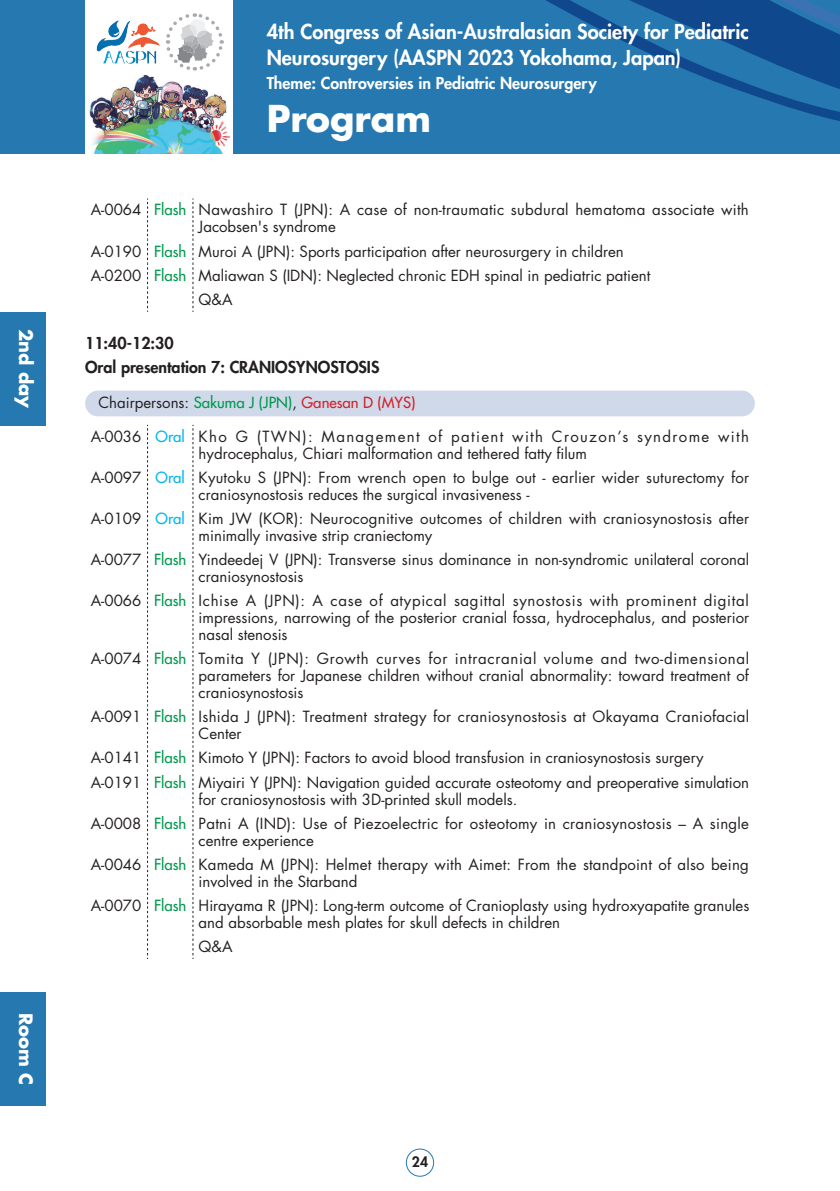
<style>
.page{position:relative;width:840px;height:1191px;background:#fff}
.page>*{position:absolute;margin:0;border:0;box-sizing:border-box;transform-origin:0 0}
.t1{font:700 36px "Futura Std";color:#fff}
.t2{font:800 20px/26px "Futura Std";color:#fff}
.t3{font:700 18px "Futura Std";color:#fff}
.t4{font:800 16px "Futura Std";color:#231f20}
.t5{font:800 16px "Futura Std";color:#fff}
.表_基本{font:15px/17px "Futura Std";color:#231f20}
.表_基本-2{font:15px/17px "Futura Std";letter-spacing:.02em;color:#231f20}
.表_基本-3{font:500 15px "Futura Std";color:#00994e}
.Chair{font:15px "Futura Std";color:#231f20}
.表_基本-4{font:500 15px "Futura Std";color:#00b6f0}
.t6{font:800 14px "Futura Std";color:#231f20}
.s1{font-weight:500;color:#00994e}
.s2{font-weight:500;color:#d1232a}
</style>
<div class="page">
<div style="left:0;top:0;width:839px;height:153px;background:#2578b0"></div>
<svg style="left:545px;top:0;width:294px;height:121px"></svg>
<img style="left:85px;top:74px;width:147px;height:79px">
<svg style="left:85px;top:0;width:147px;height:74px;background:#edeff1"></svg>
<img style="left:108px;top:20px;width:11px;height:17px">
<svg style="left:164px;top:11px;width:61px;height:62px;background:#e5e6e7"></svg>
<div style="left:406px;top:1148px;width:27px;height:28px;border:1px solid #2578b0;border-radius:50%"></div>
<svg style="left:147px;top:198px;width:1px;height:114px"></svg>
<svg style="left:192px;top:198px;width:1px;height:114px"></svg>
<div style="left:85px;top:390px;width:669px;height:26px;background:#d0d9ea;border-radius:13px"></div>
<svg style="left:147px;top:425px;width:1px;height:534px"></svg>
<svg style="left:192px;top:425px;width:1px;height:534px"></svg>
<div style="left:0;top:312px;width:45px;height:113px;background:#2578b0"></div>
<div style="left:0;top:992px;width:45px;height:114px;background:#2578b0"></div>
<svg style="left:733px;top:0;width:107px;height:105px"></svg>
<p class="t3" style="left:38px;top:329px;width:81px;rotate:90deg">2nd day</p>
<p class="t3" style="left:38px;top:1013px;width:73px;rotate:90deg">Room C</p>
<h2 class="t2" style="left:266px;top:19px;width:483px">4th Congress of Asian-Australasian Society for Pediatric<br>Neurosurgery (AASPN 2023 Yokohama, Japan)</h2>
<p class="t5" style="left:266px;top:73px;width:331px">Theme: Controversies in Pediatric Neurosurgery</p>
<h1 class="t1" style="left:266px;top:95px;width:166px">Program</h1>
<p class="表_基本" style="left:91px;top:202px;width:52px">A-0064</p>
<p class="表_基本-3" style="left:154px;top:200px;width:34px">Flash</p>
<p class="表_基本-2" style="left:198px;top:202px;width:551px">Nawashiro T (JPN): A case of non-traumatic subdural hematoma associate with<br>Jacobsen's syndrome</p>
<p class="表_基本" style="left:91px;top:243px;width:52px">A-0190</p>
<p class="表_基本-3" style="left:154px;top:242px;width:34px">Flash</p>
<p class="表_基本" style="left:198px;top:243px;width:426px">Muroi A (JPN): Sports participation after neurosurgery in children</p>
<p class="表_基本" style="left:91px;top:267px;width:52px">A-0200</p>
<p class="表_基本-3" style="left:154px;top:266px;width:34px">Flash</p>
<p class="表_基本" style="left:198px;top:267px;width:453px">Maliawan S (IDN): Neglected chronic EDH spinal in pediatric patient</p>
<p class="表_基本" style="left:198px;top:291px;width:35px">Q&amp;A</p>
<p class="t4" style="left:85px;top:333px;width:90px">11:40-12:30</p>
<p class="t4" style="left:85px;top:357px;width:295px">Oral presentation 7: CRANIOSYNOSTOSIS</p>
<p class="Chair" style="left:98px;top:393px;width:318px">Chairpersons: <span class="s1">Sakuma J (JPN)</span>, <span class="s2">Ganesan D (MYS)</span></p>
<p class="表_基本" style="left:91px;top:428px;width:52px">A-0036</p>
<p class="表_基本-4" style="left:155px;top:427px;width:31px">Oral</p>
<p class="表_基本" style="left:198px;top:428px;width:551px">Kho G (TWN): Management of patient with Crouzon’s syndrome with hydrocephalus, Chiari malformation and tethered fatty filum</p>
<p class="表_基本" style="left:91px;top:469px;width:52px">A-0097</p>
<p class="表_基本-4" style="left:155px;top:468px;width:31px">Oral</p>
<p class="表_基本" style="left:198px;top:469px;width:551px">Kyutoku S (JPN): From wrench open to bulge out - earlier wider suturectomy for craniosynostosis reduces the surgical invasiveness -</p>
<p class="表_基本" style="left:91px;top:510px;width:52px">A-0109</p>
<p class="表_基本-4" style="left:155px;top:509px;width:31px">Oral</p>
<p class="表_基本" style="left:198px;top:510px;width:551px">Kim JW (KOR): Neurocognitive outcomes of children with craniosynostosis after minimally invasive strip craniectomy</p>
<p class="表_基本" style="left:91px;top:551px;width:52px">A-0077</p>
<p class="表_基本-3" style="left:154px;top:550px;width:34px">Flash</p>
<p class="表_基本" style="left:198px;top:551px;width:551px">Yindeedej V (JPN): Transverse sinus dominance in non-syndromic unilateral coronal craniosynostosis</p>
<p class="表_基本" style="left:91px;top:592px;width:52px">A-0066</p>
<p class="表_基本-3" style="left:154px;top:591px;width:34px">Flash</p>
<p class="表_基本" style="left:198px;top:592px;width:551px;text-align:justify">Ichise A (JPN): A case of atypical sagittal synostosis with prominent digital impressions, narrowing of the posterior cranial fossa, hydrocephalus, and posterior nasal stenosis</p>
<p class="表_基本" style="left:91px;top:650px;width:52px">A-0074</p>
<p class="表_基本-3" style="left:154px;top:649px;width:34px">Flash</p>
<p class="表_基本" style="left:198px;top:650px;width:551px;text-align:justify">Tomita Y (JPN): Growth curves for intracranial volume and two-dimensional parameters for Japanese children without cranial abnormality: toward treatment of craniosynostosis</p>
<p class="表_基本" style="left:91px;top:708px;width:52px">A-0091</p>
<p class="表_基本-3" style="left:154px;top:707px;width:34px">Flash</p>
<p class="表_基本" style="left:198px;top:708px;width:552px">Ishida J (JPN): Treatment strategy for craniosynostosis at Okayama Craniofacial<br>Center</p>
<p class="表_基本" style="left:91px;top:749px;width:52px">A-0141</p>
<p class="表_基本-3" style="left:154px;top:748px;width:34px">Flash</p>
<p class="表_基本" style="left:198px;top:749px;width:506px">Kimoto Y (JPN): Factors to avoid blood transfusion in craniosynostosis surgery</p>
<p class="表_基本" style="left:91px;top:773px;width:52px">A-0191</p>
<p class="表_基本-3" style="left:154px;top:772px;width:34px">Flash</p>
<p class="表_基本" style="left:198px;top:773px;width:551px">Miyairi Y (JPN): Navigation guided accurate osteotomy and preoperative simulation for craniosynostosis with 3D-printed skull models.</p>
<p class="表_基本" style="left:91px;top:814px;width:52px">A-0008</p>
<p class="表_基本-3" style="left:154px;top:813px;width:34px">Flash</p>
<p class="表_基本-2" style="left:198px;top:814px;width:551px">Patni A (IND): Use of Piezoelectric for osteotomy in craniosynostosis – A single centre experience</p>
<p class="表_基本" style="left:91px;top:856px;width:52px">A-0046</p>
<p class="表_基本-3" style="left:154px;top:854px;width:34px">Flash</p>
<p class="表_基本" style="left:198px;top:856px;width:551px">Kameda M (JPN): Helmet therapy with Aimet: From the standpoint of also being involved in the Starband</p>
<p class="表_基本" style="left:91px;top:897px;width:52px">A-0070</p>
<p class="表_基本-3" style="left:154px;top:896px;width:34px">Flash</p>
<p class="表_基本" style="left:198px;top:897px;width:552px">Hirayama R (JPN): Long-term outcome of Cranioplasty using hydroxyapatite granules and absorbable mesh plates for skull defects in children</p>
<p class="表_基本" style="left:198px;top:938px;width:35px">Q&amp;A</p>
<p class="t6" style="left:411px;top:1153px;width:18px">24</p>
</div>
